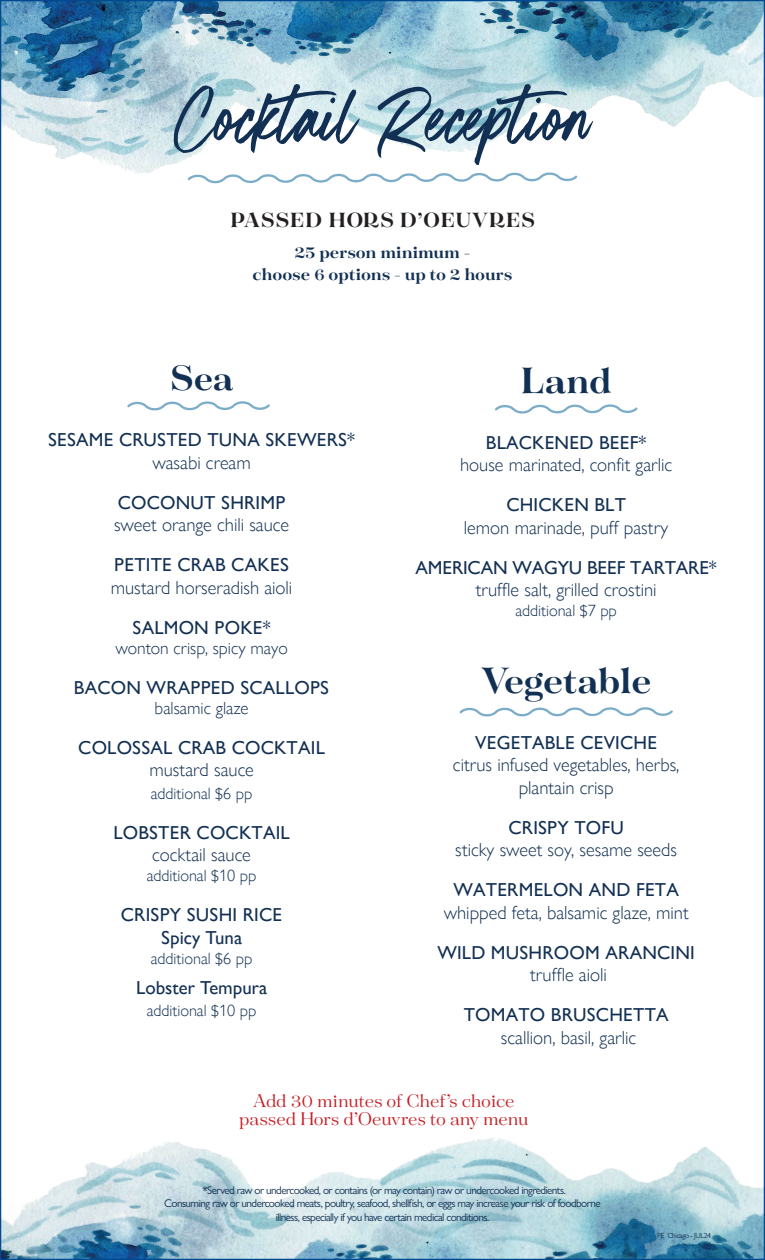
<style>
.page{position:relative;width:765px;height:1260px;background:#fff}
.page>*{position:absolute;margin:0;border:0;box-sizing:border-box;transform-origin:0 0}
.t1{font:90px "Boston Skyline Clean";color:#123053}
.Menu_Description{font:700 40px "Tenez";letter-spacing:-.005em;color:#123053}
.Menu_Item{font:700 38.75px "Tenez";color:#123053}
.t2{font:700 22.5px "Tenez";letter-spacing:.03em;color:#231f20}
.Menu_Description-2{font:20px "Tenez";letter-spacing:-.005em;color:#c62026}
.Menu_Description-3{font:300 18.75px "Gill Sans Nova";color:#123053}
.Menu_Item-2{font:18.75px "Gill Sans Nova";letter-spacing:.01em;color:#123053}
.Menu_Description-4{font:700 18.75px "Tenez";color:#123053}
.Menu_Item-3{font:18.75px "Gill Sans Nova";letter-spacing:-.01em;color:#123053}
.Menu_Description-5{font:18.75px "Gill Sans Nova";color:#123053}
.Menu_Description-6{font:300 17.5px "Gill Sans Nova";color:#123053}
.Menu_Description-7{font:300 16.25px "Gill Sans Nova";color:#123053}
.t3{font:11.25px/13.5px "Gill Sans Nova";letter-spacing:-.05em;color:#123053;text-align:center}
.t4{font:7.5px "Gill Sans Nova";letter-spacing:-.05em;color:#123053}
</style>
<div class="page">
<img style="left:2px;top:1138px;width:761px;height:120px">
<img style="left:2px;top:2px;width:761px;height:172px">
<svg style="left:127px;top:401px;width:143px;height:10px"></svg>
<svg style="left:495px;top:404px;width:143px;height:10px"></svg>
<svg style="left:459px;top:707px;width:214px;height:10px"></svg>
<svg style="left:186px;top:169px;width:393px;height:15px"></svg>
<p class="t1" style="left:172px;top:62px;width:422px">Cocktail Reception</p>
<p class="t2" style="left:230px;top:204px;width:306px">PASSED HORS D’OEUVRES</p>
<p class="Menu_Description-4" style="left:295px;top:239px;width:177px">25 person minimum -</p>
<p class="Menu_Description-4" style="left:253px;top:261px;width:261px">choose 6 options - up to 2 hours</p>
<p class="Menu_Item" style="left:170px;top:351px;width:65px">Sea</p>
<p class="Menu_Item-2" style="left:48px;top:429px;width:309px">SESAME CRUSTED TUNA SKEWERS*</p>
<p class="Menu_Description-3" style="left:152px;top:452px;width:100px">wasabi cream</p>
<p class="Menu_Item-2" style="left:118px;top:491px;width:169px">COCONUT SHRIMP</p>
<p class="Menu_Description-3" style="left:114px;top:514px;width:177px">sweet orange chili sauce</p>
<p class="Menu_Item-2" style="left:114px;top:554px;width:176px">PETITE CRAB CAKES</p>
<p class="Menu_Description-3" style="left:111px;top:577px;width:183px">mustard horseradish aioli</p>
<p class="Menu_Item-2" style="left:133px;top:616px;width:140px">SALMON POKE*</p>
<p class="Menu_Description-6" style="left:115px;top:638px;width:174px">wonton crisp, spicy mayo</p>
<p class="Menu_Item-2" style="left:74px;top:676px;width:257px">BACON WRAPPED SCALLOPS</p>
<p class="Menu_Description-6" style="left:155px;top:698px;width:95px">balsamic glaze</p>
<p class="Menu_Item-2" style="left:78px;top:736px;width:248px">COLOSSAL CRAB COCKTAIL</p>
<p class="Menu_Description-3" style="left:149px;top:759px;width:106px">mustard sauce</p>
<p class="Menu_Description-7" style="left:151px;top:784px;width:103px">additional $6 pp</p>
<p class="Menu_Item-2" style="left:113px;top:821px;width:178px">LOBSTER COCKTAIL</p>
<p class="Menu_Description-3" style="left:152px;top:844px;width:100px">cocktail sauce</p>
<p class="Menu_Description-7" style="left:147px;top:867px;width:111px">additional $10 pp</p>
<p class="Menu_Item-2" style="left:121px;top:904px;width:163px">CRISPY SUSHI RICE</p>
<p class="Menu_Description-5" style="left:161px;top:926px;width:82px">Spicy Tuna</p>
<p class="Menu_Description-7" style="left:151px;top:949px;width:103px">additional $6 pp</p>
<p class="Menu_Description-5" style="left:136px;top:976px;width:132px">Lobster Tempura</p>
<p class="Menu_Description-7" style="left:147px;top:1002px;width:111px">additional $10 pp</p>
<p class="Menu_Description" style="left:521px;top:352px;width:93px">Land</p>
<p class="Menu_Item-2" style="left:486px;top:432px;width:162px">BLACKENED BEEF*</p>
<p class="Menu_Description-3" style="left:460px;top:454px;width:214px">house marinated, confit garlic</p>
<p class="Menu_Item-2" style="left:506px;top:494px;width:121px">CHICKEN BLT</p>
<p class="Menu_Description-3" style="left:464px;top:517px;width:206px">lemon marinade, puff pastry</p>
<p class="Menu_Item-3" style="left:416px;top:557px;width:303px">AMERICAN WAGYU BEEF TARTARE*</p>
<p class="Menu_Description-3" style="left:476px;top:579px;width:182px">truffle salt, grilled crostini</p>
<p class="Menu_Description-7" style="left:516px;top:602px;width:103px">additional $7 pp</p>
<p class="Menu_Description" style="left:481px;top:652px;width:172px">Vegetable</p>
<p class="Menu_Item-2" style="left:475px;top:732px;width:183px">VEGETABLE CEVICHE</p>
<p class="Menu_Description-3" style="left:453px;top:754px;width:228px">citrus infused vegetables, herbs,</p>
<p class="Menu_Description-3" style="left:519px;top:777px;width:97px">plantain crisp</p>
<p class="Menu_Item-2" style="left:508px;top:817px;width:117px">CRISPY TOFU</p>
<p class="Menu_Description-3" style="left:455px;top:839px;width:223px">sticky sweet soy, sesame seeds</p>
<p class="Menu_Item-2" style="left:453px;top:879px;width:227px">WATERMELON AND FETA</p>
<p class="Menu_Description-3" style="left:444px;top:902px;width:246px">whipped feta, balsamic glaze, mint</p>
<p class="Menu_Item-2" style="left:437px;top:942px;width:259px">WILD MUSHROOM ARANCINI</p>
<p class="Menu_Description-3" style="left:530px;top:964px;width:78px">truffle aioli</p>
<p class="Menu_Item-2" style="left:464px;top:1004px;width:206px">TOMATO BRUSCHETTA</p>
<p class="Menu_Description-3" style="left:501px;top:1027px;width:137px">scallion, basil, garlic</p>
<p class="Menu_Description-2" style="left:253px;top:1088px;width:263px">Add 30 minutes of Chef’s choice</p>
<p class="Menu_Description-2" style="left:239px;top:1105px;width:291px">passed Hors d’Oeuvres to any menu</p>
<p class="t3" style="left:164px;top:1183px;width:438px">*Served raw or undercooked, or contains (or may contain) raw or undercooked ingredients.<br>Consuming raw or undercooked meats, poultry, seafood, shellfish, or eggs may increase your risk of foodborne illness, especially if you have certain medical conditions.</p>
<p class="t4" style="left:657px;top:1231px;width:55px">PE Chicago - JUL24</p>
</div>
